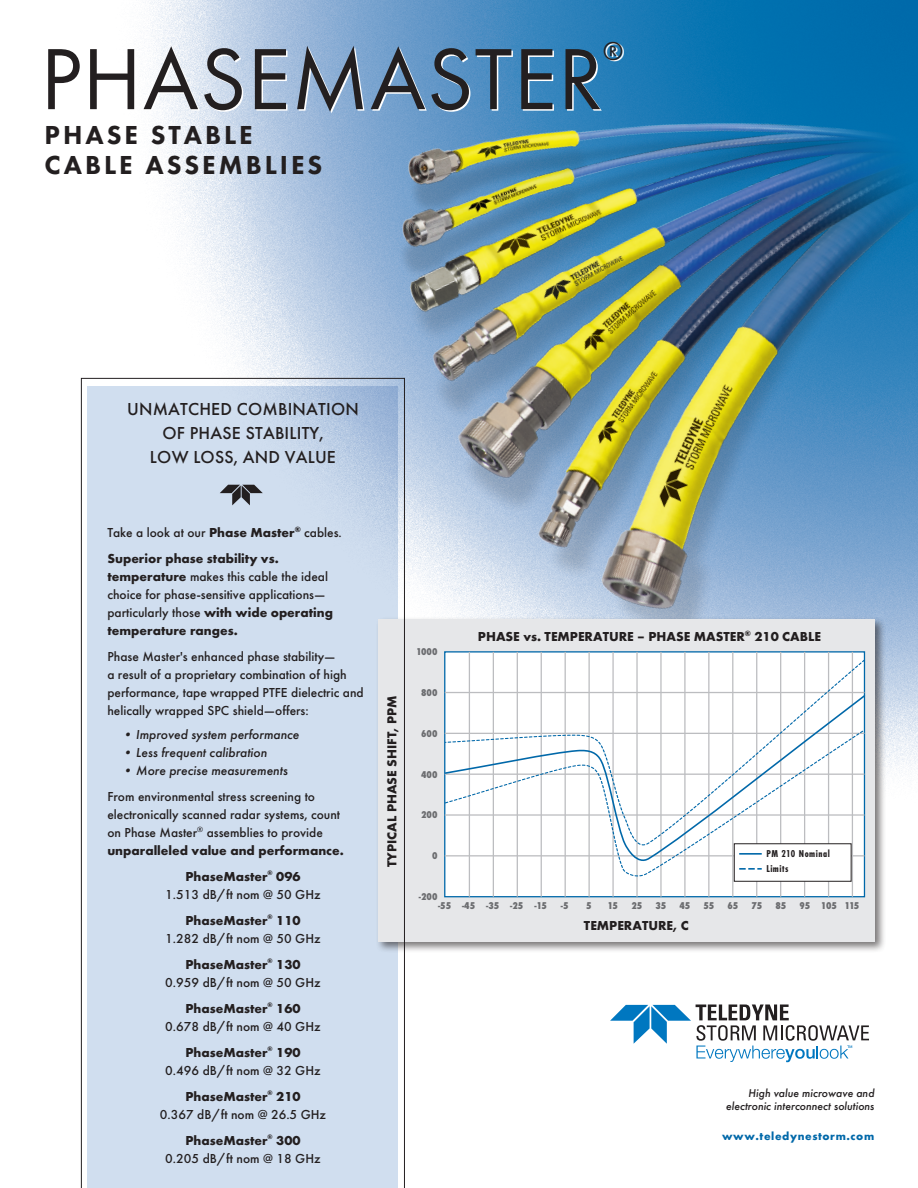
<style>
.page{position:relative;width:918px;height:1188px;background:#fff}
.page>*{position:absolute;margin:0;border:0;box-sizing:border-box;transform-origin:0 0}
.t1{font:90px "Futura PT";letter-spacing:.01em;color:#231f20}
.t2{font:800 27px/30px "Futura PT";letter-spacing:.11em;color:#231f20}
.t3{font:27px "Futura PT";color:#231f20}
.t4{font:500 18px/24px "Futura PT";letter-spacing:.01em;color:#231f20;text-align:center}
.t5{font:500 13.5px/18px "Futura PT";color:#231f20;text-align:center}
.t6{font:italic 500 13.5px "Futura PT";color:#231f20}
.t7{font:700 13.5px "Futura PT";color:#231f20}
.t8{font:italic 500 11.7px "Futura PT";color:#231f20}
.t9{font:700 11.7px "Futura PT";letter-spacing:.05em;color:#0068a9}
.t10{font:700 10.35px/15px "Futura PT Cond";letter-spacing:.05em;color:#231f20}
.t11{font:800 condensed 9px "Futura";color:#6c6d70}
.s1{font-weight:700}
</style>
<div class="page">
<img style="left:80px;top:0;width:838px;height:1188px">
<svg style="left:610px;top:1005px;width:259px;height:57px"></svg>
<img style="left:382px;top:111px;width:536px;height:534px">
<div style="left:376px;top:616px;width:510px;height:337px;background:#231f20;opacity:.6"></div>
<div style="left:379px;top:619px;width:496px;height:322px;background:#e6e7e9"></div>
<div style="left:445px;top:652px;width:419px;height:245px;background:#fff"></div>
<hr style="left:828px;top:652px;width:1px;height:245px;background:#bcbdc0">
<hr style="left:804px;top:652px;width:1px;height:245px;background:#bcbdc0">
<hr style="left:852px;top:652px;width:1px;height:245px;background:#bcbdc0">
<hr style="left:780px;top:652px;width:1px;height:245px;background:#bcbdc0">
<hr style="left:756px;top:652px;width:1px;height:245px;background:#bcbdc0">
<hr style="left:732px;top:652px;width:1px;height:245px;background:#bcbdc0">
<hr style="left:708px;top:652px;width:1px;height:245px;background:#bcbdc0">
<hr style="left:660px;top:652px;width:2px;height:245px;background:#bcbdc0">
<hr style="left:684px;top:652px;width:2px;height:245px;background:#bcbdc0">
<hr style="left:636px;top:652px;width:2px;height:245px;background:#bcbdc0">
<hr style="left:588px;top:652px;width:2px;height:245px;background:#bcbdc0">
<hr style="left:612px;top:652px;width:2px;height:245px;background:#bcbdc0">
<hr style="left:565px;top:652px;width:1px;height:245px;background:#bcbdc0">
<hr style="left:517px;top:652px;width:1px;height:245px;background:#bcbdc0">
<hr style="left:541px;top:652px;width:1px;height:245px;background:#bcbdc0">
<hr style="left:493px;top:652px;width:1px;height:245px;background:#bcbdc0">
<hr style="left:469px;top:652px;width:1px;height:245px;background:#bcbdc0">
<svg style="left:445px;top:845px;width:418px;height:31px"></svg>
<svg style="left:445px;top:660px;width:420px;height:185px"></svg>
<div style="left:734px;top:844px;width:117px;height:38px;background:#fff;border:1px solid #231f20"></div>
<hr style="left:739px;top:853px;width:23px;height:2px;background:#0068a9">
<svg style="left:739px;top:868px;width:23px;height:2px"></svg>
<svg style="left:81px;top:378px;width:324px;height:810px;background:#cedcec"></svg>
<p class="t1" style="left:40px;top:26px;width:564px">PHASEMASTER</p>
<p class="t3" style="left:603px;top:35px;width:21px">®</p>
<p class="t2" style="left:45px;top:119px;width:279px">PHASE STABLE<br>CABLE ASSEMBLIES</p>
<p class="t4" style="left:127px;top:398px;width:233px">UNMATCHED COMBINATION<br>OF PHASE STABILITY,</p>
<p class="t4" style="left:150px;top:446px;width:187px">LOW LOSS, AND VALUE</p>
<p class="t5" style="left:107px;top:523px;width:236px">Take a look at our <span class="s1">Phase Master</span><sup>®</sup> cables.</p>
<p class="t5" style="left:107px;top:550px;width:227px;text-align:left"><span class="s1">Superior phase stability vs. temperature</span> makes this cable the ideal choice for phase-sensitive applications— particularly those <span class="s1">with wide operating temperature ranges.</span></p>
<p class="t5" style="left:107px;top:648px;width:258px;text-align:left">Phase Master's enhanced phase stability—<br>a result of a proprietary combination of high performance, tape wrapped PTFE dielectric and helically wrapped SPC shield—offers:</p>
<p class="t6" style="left:121px;top:726px;width:180px">•Improved system performance</p>
<p class="t6" style="left:121px;top:744px;width:148px">•Less frequent calibration</p>
<p class="t6" style="left:121px;top:762px;width:168px">•More precise measurements</p>
<p class="t5" style="left:107px;top:787px;width:238px;text-align:left">From environmental stress screening to electronically scanned radar systems, count on Phase Master<sup>®</sup> assemblies to provide <span class="s1">unparalleled value and performance.</span></p>
<p class="t5" style="left:165px;top:867px;width:157px"><span class="s1">PhaseMaster</span><sup>®</sup> <span class="s1">096<br></span>1.513 dB/ft nom @ 50 GHz</p>
<p class="t5" style="left:165px;top:911px;width:157px"><span class="s1">PhaseMaster</span><sup>®</sup> <span class="s1">110<br></span>1.282 dB/ft nom @ 50 GHz</p>
<p class="t5" style="left:165px;top:955px;width:157px"><span class="s1">PhaseMaster</span><sup>®</sup> <span class="s1">130<br></span>0.959 dB/ft nom @ 50 GHz</p>
<p class="t5" style="left:165px;top:1000px;width:157px"><span class="s1">PhaseMaster</span><sup>®</sup> <span class="s1">160<br></span>0.678 dB/ft nom @ 40 GHz</p>
<p class="t5" style="left:165px;top:1044px;width:157px"><span class="s1">PhaseMaster</span><sup>®</sup> <span class="s1">190<br></span>0.496 dB/ft nom @ 32 GHz</p>
<p class="t5" style="left:160px;top:1088px;width:168px"><span class="s1">PhaseMaster</span><sup>®</sup> <span class="s1">210<br></span>0.367 dB/ft nom @ 26.5 GHz</p>
<p class="t5" style="left:165px;top:1132px;width:157px"><span class="s1">PhaseMaster</span><sup>®</sup> <span class="s1">300<br></span>0.205 dB/ft nom @ 18 GHz</p>
<p class="t7" style="left:383px;top:867px;width:172px;rotate:-90deg">TYPICAL PHASE SHIFT, PPM</p>
<p class="t10" style="left:388px;top:825px;width:108px;rotate:-90deg">TYPICAL PHASE SHIFT, PPM</p>
<p class="t11" style="left:416px;top:646px;width:23px">1000</p>
<p class="t11" style="left:421px;top:687px;width:18px">800</p>
<p class="t11" style="left:421px;top:727px;width:18px">600</p>
<p class="t11" style="left:421px;top:768px;width:18px">400</p>
<p class="t11" style="left:421px;top:809px;width:18px">200</p>
<p class="t11" style="left:432px;top:850px;width:7px">0</p>
<p class="t11" style="left:419px;top:891px;width:20px">-200</p>
<p class="t7" style="left:478px;top:627px;width:345px">PHASE vs. TEMPERATURE – PHASE MASTER<sup>®</sup> 210 CABLE</p>
<p class="t10" style="left:766px;top:846px;width:65px">PM 210 Nominal<br>Limits</p>
<p class="t11" style="left:438px;top:900px;width:110px">-55 -45 -35 -25 -15</p>
<p class="t11" style="left:561px;top:900px;width:9px">-5</p>
<p class="t11" style="left:586px;top:900px;width:7px">5</p>
<p class="t11" style="left:608px;top:900px;width:12px">15</p>
<p class="t11" style="left:631px;top:900px;width:12px">25</p>
<p class="t11" style="left:655px;top:900px;width:12px">35</p>
<p class="t11" style="left:679px;top:900px;width:12px">45</p>
<p class="t11" style="left:703px;top:900px;width:12px">55</p>
<p class="t11" style="left:727px;top:900px;width:12px">65</p>
<p class="t11" style="left:751px;top:900px;width:12px">75</p>
<p class="t11" style="left:775px;top:900px;width:12px">85</p>
<p class="t11" style="left:799px;top:900px;width:61px">95 105 115</p>
<p class="t10" style="left:623px;top:919px;width:67px">TEMPERATURE, C</p>
<p class="t7" style="left:584px;top:917px;width:106px">TEMPERATURE, C</p>
<p class="t8" style="left:748px;top:1086px;width:127px">High value microwave and</p>
<p class="t8" style="left:726px;top:1099px;width:150px">electronic interconnect solutions</p>
<p class="t9" style="left:722px;top:1129px;width:154px">www.teledynestorm.com</p>
</div>
